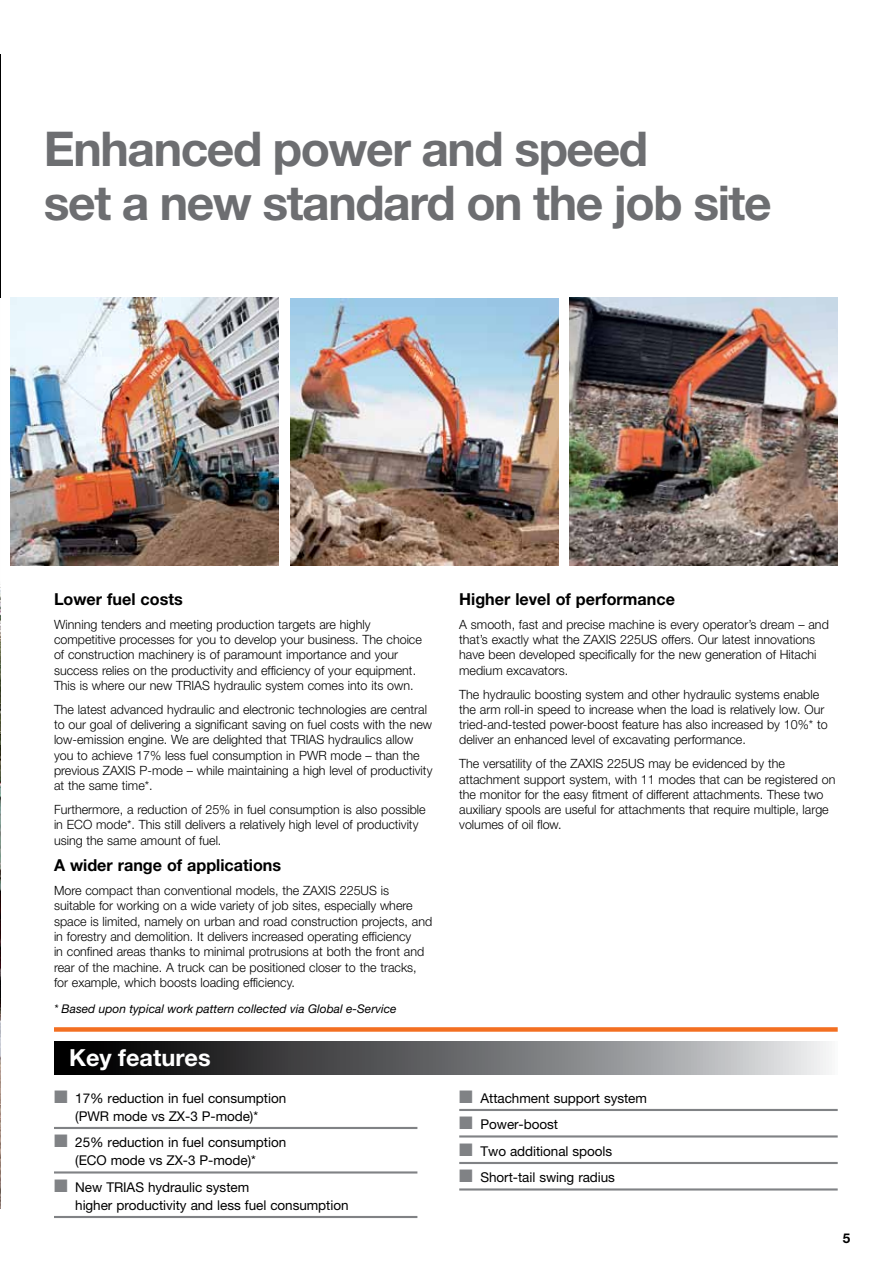
<style>
.page{position:relative;width:893px;height:1263px;background:#fff}
.page>*{position:absolute;margin:0;border:0;box-sizing:border-box;transform-origin:0 0}
.t1{font:700 48px/54.4px "Helvetica Neue LT Pro";letter-spacing:-.03em;color:#6d6e71}
.t2{font:700 23.55px "Helvetica Neue LT Pro";color:#fff}
.t3{font:700 16.5px "Helvetica Neue LT Pro";color:#000}
.t4{font:13.5px/18px "Helvetica Neue LT Pro";letter-spacing:-.005em;color:#000}
.t5{font:700 13.5px "Helvetica Neue LT Pro";color:#000}
.t6{font:300 12.75px/15.3px "Helvetica Neue LT Pro";color:#000}
.t7{font:italic 12px "Helvetica Neue LT Pro";color:#000}
.s1{color:#808285}
</style>
<div class="page">
<div style="left:54px;top:1027px;width:784px;height:5px;background:#f36f21"></div>
<img style="left:0;top:587px;width:1px;height:622px">
<img style="left:570px;top:298px;width:268px;height:268px">
<img style="left:290px;top:299px;width:268px;height:267px">
<img style="left:11px;top:298px;width:267px;height:268px">
<svg style="left:54px;top:1041px;width:775px;height:34px;background:#68696b"></svg>
<hr style="left:0;top:54px;width:1px;height:244px;background:#000">
<hr style="left:54px;top:1127px;width:363px;height:2px;background:#808285">
<hr style="left:54px;top:1171px;width:363px;height:2px;background:#808285">
<hr style="left:54px;top:1216px;width:363px;height:2px;background:#808285">
<hr style="left:459px;top:1109px;width:379px;height:2px;background:#808285">
<hr style="left:459px;top:1135px;width:379px;height:2px;background:#808285">
<hr style="left:459px;top:1162px;width:379px;height:2px;background:#808285">
<hr style="left:459px;top:1188px;width:379px;height:2px;background:#808285">
<h1 class="t1" style="left:44px;top:120px;width:729px">Enhanced power and speed<br>set a new standard on the job site</h1>
<p class="t3" style="left:54px;top:589px;width:130px">Lower fuel costs</p>
<p class="t6" style="left:54px;top:616px;width:369px">Winning tenders and meeting production targets are highly competitive processes for you to develop your business. The choice of construction machinery is of paramount importance and your success relies on the productivity and efficiency of your equipment.<br>This is where our new TRIAS hydraulic system comes into its own.</p>
<p class="t6" style="left:54px;top:701px;width:380px">The latest advanced hydraulic and electronic technologies are central to our goal of delivering a significant saving on fuel costs with the new low-emission engine. We are delighted that TRIAS hydraulics allow you to achieve 17% less fuel consumption in PWR mode – than the previous ZAXIS P-mode – while maintaining a high level of productivity at the same time*.</p>
<p class="t6" style="left:54px;top:802px;width:373px">Furthermore, a reduction of 25% in fuel consumption is also possible in ECO mode*. This still delivers a relatively high level of productivity using the same amount of fuel.</p>
<p class="t3" style="left:54px;top:855px;width:229px">A wider range of applications</p>
<p class="t6" style="left:54px;top:883px;width:380px">More compact than conventional models, the ZAXIS 225US is suitable for working on a wide variety of job sites, especially where space is limited, namely on urban and road construction projects, and in forestry and demolition. It delivers increased operating efficiency<br>in confined areas thanks to minimal protrusions at both the front and rear of the machine. A truck can be positioned closer to the tracks, for example, which boosts loading efficiency.</p>
<p class="t7" style="left:54px;top:1001px;width:344px">* Based upon typical work pattern collected via Global e-Service</p>
<h2 class="t2" style="left:69px;top:1043px;width:143px">Key features</h2>
<p class="t4" style="left:54px;top:1088px;width:234px;text-align:center"><span class="s1">■</span> 17% reduction in fuel consumption (PWR mode vs ZX-3 P-mode)*</p>
<p class="t4" style="left:75px;top:1133px;width:212px;text-indent:-21px"><span class="s1">■</span> 25% reduction in fuel consumption (ECO mode vs ZX-3 P-mode)*</p>
<p class="t4" style="left:75px;top:1177px;width:275px;text-indent:-21px"><span class="s1">■</span> New TRIAS hydraulic system<br>higher productivity and less fuel consumption</p>
<p class="t3" style="left:459px;top:589px;width:217px">Higher level of performance</p>
<p class="t6" style="left:459px;top:616px;width:371px">A smooth, fast and precise machine is every operator’s dream – and that’s exactly what the ZAXIS 225US offers. Our latest innovations have been developed specifically for the new generation of Hitachi medium excavators.</p>
<p class="t6" style="left:459px;top:686px;width:370px">The hydraulic boosting system and other hydraulic systems enable the arm roll-in speed to increase when the load is relatively low. Our tried-and-tested power-boost feature has also increased by 10%* to deliver an enhanced level of excavating performance.</p>
<p class="t6" style="left:459px;top:756px;width:378px">The versatility of the ZAXIS 225US may be evidenced by the attachment support system, with 11 modes that can be registered on the monitor for the easy fitment of different attachments. These two auxiliary spools are useful for attachments that require multiple, large volumes of oil flow.</p>
<p class="t4" style="left:459px;top:1088px;width:189px"><span class="s1">■</span> Attachment support system</p>
<p class="t4" style="left:459px;top:1115px;width:100px"><span class="s1">■</span> Power-boost</p>
<p class="t4" style="left:459px;top:1141px;width:154px"><span class="s1">■</span> Two additional spools</p>
<p class="t4" style="left:459px;top:1168px;width:157px"><span class="s1">■</span> Short-tail swing radius</p>
<p class="t5" style="left:843px;top:1230px;width:9px">5</p>
</div>
